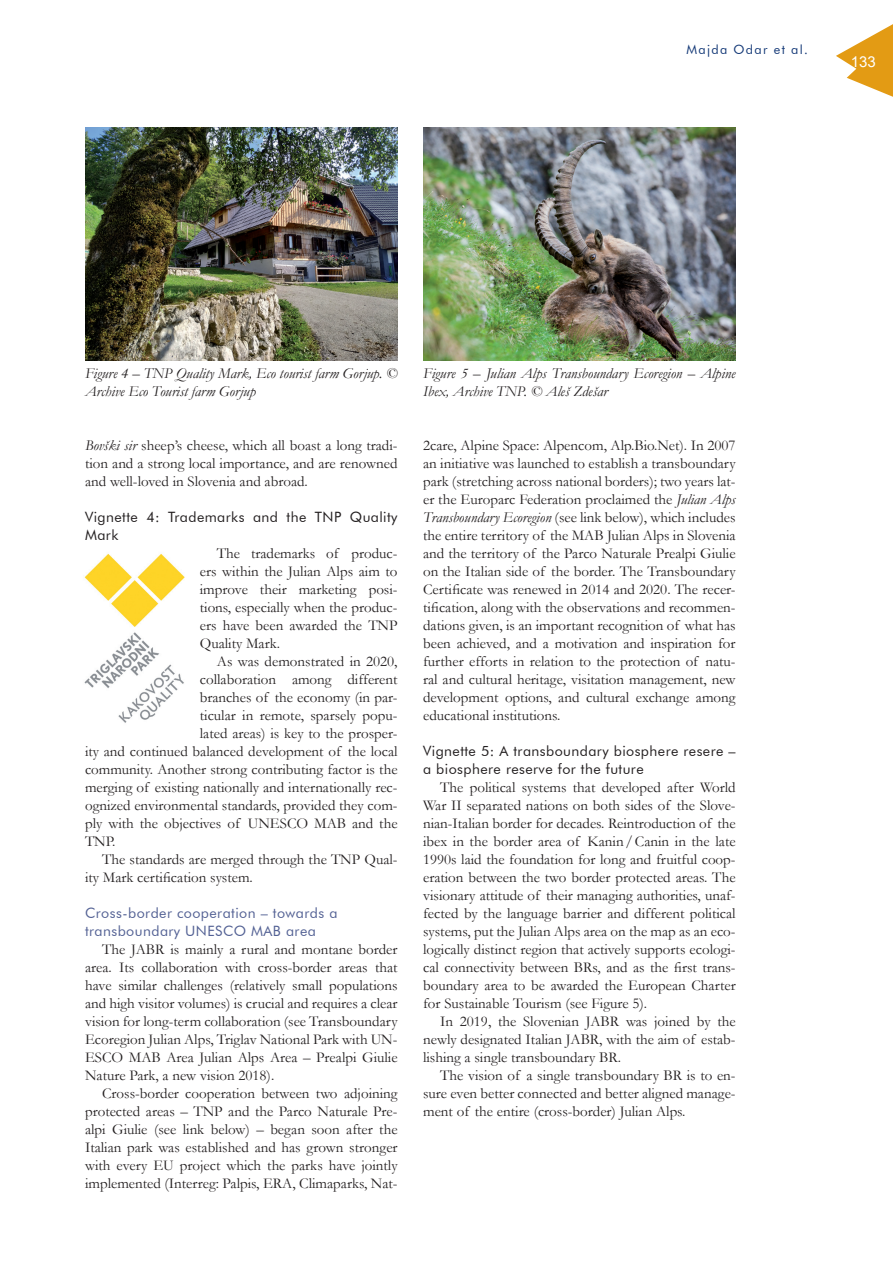
<style>
.page{position:relative;width:893px;height:1263px;background:#fff}
.page>*{position:absolute;margin:0;border:0;box-sizing:border-box;transform-origin:0 0}
.t1{font:15px/18px "Garamond";color:#231f20;text-align:justify}
.t2{font:italic 15px/18px "Garamond";color:#231f20}
.t3{font:15px "Arial";color:#fff}
.t4{font:14.25px/18px "Futura BT";letter-spacing:.03em;color:#231f20}
.t5{font:14.25px/18px "Futura BT";letter-spacing:.03em;color:#536194}
.t6{font:12.75px "Futura BT";letter-spacing:.1em;color:#143977}
.s1{font-style:italic}
</style>
<div class="page">
<svg style="left:836px;top:24px;width:57px;height:73px"></svg>
<img style="left:85px;top:128px;width:313px;height:232px">
<img style="left:423px;top:128px;width:313px;height:232px">
<img style="left:84px;top:553px;width:101px;height:170px">
<p class="t6" style="left:687px;top:42px;width:123px">Majda Odar et al.</p>
<p class="t3" style="left:851px;top:51px;width:27px">133</p>
<p class="t2" style="left:85px;top:364px;width:314px">Figure 4 – TNP Quality Mark, Eco tourist farm Gorjup. ©<br>Archive Eco Tourist farm Gorjup</p>
<p class="t2" style="left:423px;top:364px;width:314px">Figure 5 – Julian Alps Transboundary Ecoregion – Alpine<br>Ibex, Archive TNP. © Aleš Zdešar</p>
<p class="t1" style="left:85px;top:436px;width:314px"><span class="s1">Bovški sir</span> sheep’s cheese, which all boast a long tradi&shy;tion and a strong local importance, and are renowned and well-loved in Slovenia and abroad.</p>
<p class="t4" style="left:85px;top:508px;width:314px">Vignette 4: Trademarks and the TNP Quality<br>Mark</p>
<p class="t1" style="left:200px;top:544px;width:199px;text-indent:17px">The trademarks of produc&shy;ers within the Julian Alps aim to improve their marketing posi&shy;tions, especially when the produc&shy;ers have been awarded the TNP Quality Mark.</p>
<p class="t1" style="left:217px;top:652px;width:182px">As was demonstrated in 2020,</p>
<p class="t1" style="left:200px;top:670px;width:199px">collaboration among different</p>
<p class="t1" style="left:200px;top:688px;width:199px">branches of the economy (in par-</p>
<p class="t1" style="left:200px;top:706px;width:199px">ticular in remote, sparsely popu-</p>
<p class="t1" style="left:200px;top:724px;width:199px">lated areas) is key to the prosper-</p>
<p class="t1" style="left:85px;top:742px;width:314px">ity and continued balanced development of the local</p>
<p class="t1" style="left:85px;top:760px;width:314px">community. Another strong contributing factor is the</p>
<p class="t1" style="left:85px;top:778px;width:314px">merging of existing nationally and internationally rec-</p>
<p class="t1" style="left:85px;top:796px;width:314px">ognized environmental standards, provided they com-</p>
<p class="t1" style="left:85px;top:814px;width:314px">ply with the objectives of UNESCO MAB and the</p>
<p class="t1" style="left:85px;top:832px;width:32px">TNP.</p>
<p class="t1" style="left:102px;top:850px;width:297px">The standards are merged through the TNP Qual-</p>
<p class="t1" style="left:85px;top:868px;width:169px">ity Mark certification system.</p>
<p class="t5" style="left:85px;top:904px;width:254px">Cross-border cooperation – towards a transboundary UNESCO MAB area</p>
<p class="t1" style="left:85px;top:940px;width:314px;text-indent:17px">The JABR is mainly a rural and montane border area. Its collaboration with cross-border areas that have similar challenges (relatively small populations and high visitor volumes) is crucial and requires a clear vision for long-term collaboration (see Transboundary Ecoregion Julian Alps, Triglav National Park with UN-ESCO MAB Area Julian Alps Area – Prealpi Giulie Nature Park, a new vision 2018).</p>
<p class="t1" style="left:85px;top:1084px;width:314px;text-indent:17px">Cross-border cooperation between two adjoining protected areas – TNP and the Parco Naturale Pre&shy;alpi Giulie (see link below) – began soon after the Italian park was established and has grown stronger with every EU project which the parks have jointly implemented (Interreg: Palpis, ERA, Climaparks, Nat-</p>
<p class="t1" style="left:423px;top:436px;width:314px">2care, Alpine Space: Alpencom, Alp.Bio.Net). In 2007 an initiative was launched to establish a transboundary park (stretching across national borders); two years lat&shy;er the Europarc Federation proclaimed the <span class="s1">Julian Alps Transboundary Ecoregion</span> (see link below), which includes the entire territory of the MAB Julian Alps in Slovenia and the territory of the Parco Naturale Prealpi Giulie on the Italian side of the border. The Transboundary Certificate was renewed in 2014 and 2020. The recer&shy;tification, along with the observations and recommen&shy;dations given, is an important recognition of what has been achieved, and a motivation and inspiration for further efforts in relation to the protection of natu&shy;ral and cultural heritage, visitation management, new development options, and cultural exchange among educational institutions.</p>
<p class="t4" style="left:423px;top:742px;width:314px">Vignette 5: A transboundary biosphere resere – a biosphere reserve for the future</p>
<p class="t1" style="left:423px;top:778px;width:314px;text-indent:17px">The political systems that developed after World War II separated nations on both sides of the Slove&shy;nian-Italian border for decades. Reintroduction of the ibex in the border area of Kanin/Canin in the late 1990s laid the foundation for long and fruitful coop&shy;eration between the two border protected areas. The visionary attitude of their managing authorities, unaf&shy;fected by the language barrier and different political systems, put the Julian Alps area on the map as an eco&shy;logically distinct region that actively supports ecologi&shy;cal connectivity between BRs, and as the first trans&shy;boundary area to be awarded the European Charter for Sustainable Tourism (see Figure 5).</p>
<p class="t1" style="left:423px;top:1012px;width:314px;text-indent:17px">In 2019, the Slovenian JABR was joined by the newly designated Italian JABR, with the aim of estab&shy;lishing a single transboundary BR.</p>
<p class="t1" style="left:423px;top:1066px;width:314px;text-indent:17px">The vision of a single transboundary BR is to en&shy;sure even better connected and better aligned manage&shy;ment of the entire (cross-border) Julian Alps.</p>
</div>
